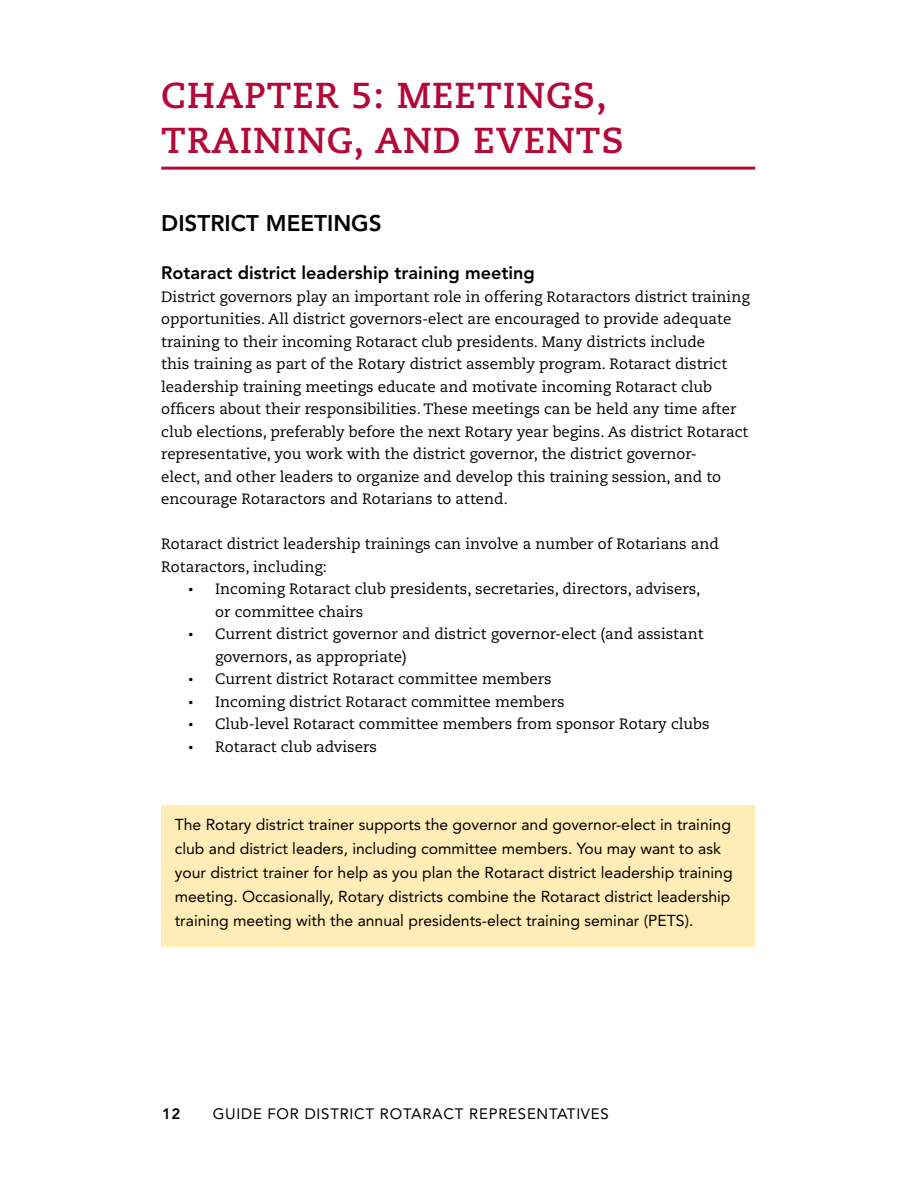
<style>
.page{position:relative;width:918px;height:1188px;background:#fff}
.page>*{position:absolute;margin:0;border:0;box-sizing:border-box;transform-origin:0 0}
.t1{font:700 36px/45px "Caecilia LT Std";letter-spacing:.03em;color:#b30838}
.t2{font:800 22.5px "Avenir LT Std";color:#000}
.t3{font:800 18px "Avenir LT Std";color:#000}
.t4{font:15.75px/24px "Avenir LT Std";color:#000}
.t5{font:15px/22.5px "Caecilia LT Std";color:#000}
.t6{font:15px "Avenir LT Std";letter-spacing:.05em;color:#000}
.t7{font:800 15px "Avenir LT Std";color:#000}
</style>
<div class="page">
<hr style="left:161px;top:167px;width:594px;height:3px;background:#b30838">
<div style="left:161px;top:805px;width:594px;height:142px;background:#ffecb6"></div>
<h1 class="t1" style="left:161px;top:74px;width:464px">CHAPTER 5: MEETINGS,<br>TRAINING, AND EVENTS</h1>
<h2 class="t2" style="left:161px;top:210px;width:222px">District Meetings</h2>
<p class="t3" style="left:161px;top:262px;width:375px">Rotaract district leadership training meeting</p>
<p class="t5" style="left:161px;top:285px;width:590px">District governors play an important role in offering Rotaractors district training opportunities. All district governors-elect are encouraged to provide adequate training to their incoming Rotaract club presidents. Many districts include<br>this training as part of the Rotary district assembly program. Rotaract district leadership training meetings educate and motivate incoming Rotaract club officers about their responsibilities. These meetings can be held any time after club elections, preferably before the next Rotary year begins. As district Rotaract representative, you work with the district governor, the district governor-<br>elect, and other leaders to organize and develop this training session, and to encourage Rotaractors and Rotarians to attend.</p>
<p class="t5" style="left:161px;top:533px;width:559px">Rotaract district leadership trainings can involve a number of Rotarians and<br>Rotaractors, including:</p>
<p class="t5" style="left:215px;top:578px;width:487px;text-indent:-27px">• Incoming Rotaract club presidents, secretaries, directors, advisers, or committee chairs</p>
<p class="t5" style="left:215px;top:623px;width:490px;text-indent:-27px">• Current district governor and district governor-elect (and assistant governors, as appropriate)</p>
<p class="t5" style="left:188px;top:668px;width:365px">• Current district Rotaract committee members</p>
<p class="t5" style="left:188px;top:690px;width:378px">• Incoming district Rotaract committee members</p>
<p class="t5" style="left:188px;top:713px;width:523px">• Club-level Rotaract committee members from sponsor Rotary clubs</p>
<p class="t5" style="left:188px;top:735px;width:190px">• Rotaract club advisers</p>
<p class="t4" style="left:175px;top:813px;width:559px">The Rotary district trainer supports the governor and governor-elect in training club and district leaders, including committee members. You may want to ask your district trainer for help as you plan the Rotaract district leadership training meeting. Occasionally, Rotary districts combine the Rotaract district leadership training meeting with the annual presidents-elect training seminar (PETS).</p>
<p class="t7" style="left:162px;top:1105px;width:20px">12</p>
<p class="t6" style="left:213px;top:1105px;width:398px">Guide For District Rotaract Re presentatives</p>
</div>
